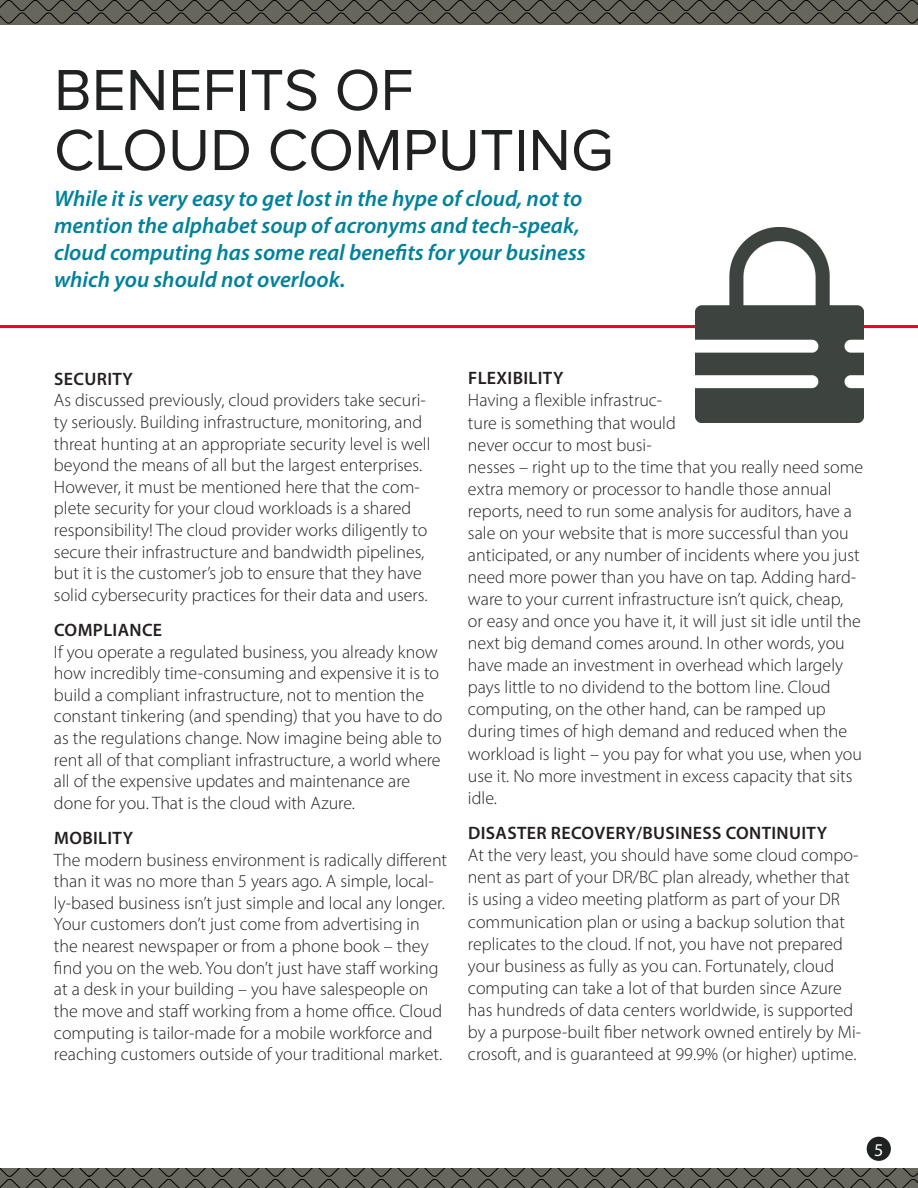
<style>
.page{position:relative;width:918px;height:1188px;background:#fff}
.page>*{position:absolute;margin:0;border:0;box-sizing:border-box;transform-origin:0 0}
.t1{font:60px/60px "Proxima Nova";color:#202222}
.t2{font:italic 600 22.5px/27px "Myriad Pro";color:#00829b}
.t3{font:300 18px/22px "Myriad Pro";color:#231f20}
.t4{font:600 18px "Myriad Pro";letter-spacing:.02em;color:#231f20}
.t5{font:18px "Myriad Pro";color:#fff}
</style>
<div class="page">
<hr style="left:0;top:325px;width:918px;height:3px;background:#ef0027">
<svg style="left:0;top:0;width:918px;height:24px;fill:#67665d"></svg>
<img style="left:695px;top:227px;width:169px;height:196px">
<div style="left:867px;top:1137px;width:24px;height:24px;background:#202222;border-radius:50%"></div>
<svg style="left:0;top:1168px;width:918px;height:20px;fill:#67665d"></svg>
<h1 class="t1" style="left:54px;top:63px;width:561px">BENEFITS OF<br>CLOUD COMPUTING</h1>
<p class="t2" style="left:54px;top:185px;width:533px">While it is very easy to get lost in the hype of cloud, not to mention the alphabet soup of acronyms and tech-speak, cloud computing has some real benefits for your business which you should not overlook.</p>
<p class="t4" style="left:54px;top:367px;width:80px">SECURITY</p>
<p class="t3" style="left:54px;top:389px;width:378px;line-height:21.6px">As discussed previously, cloud providers take securi&shy;ty seriously. Building infrastructure, monitoring, and threat hunting at an appropriate security level is well beyond the means of all but the largest enterprises.<br>However, it must be mentioned here that the com&shy;plete security for your cloud workloads is a shared responsibility! The cloud provider works diligently to secure their infrastructure and bandwidth pipelines, but it is the customer’s job to ensure that they have solid cybersecurity practices for their data and users.</p>
<p class="t4" style="left:54px;top:618px;width:110px">COMPLIANCE</p>
<p class="t3" style="left:54px;top:641px;width:390px;line-height:21.6px">If you operate a regulated business, you already know how incredibly time-consuming and expensive it is to build a compliant infrastructure, not to mention the constant tinkering (and spending) that you have to do as the regulations change. Now imagine being able to rent all of that compliant infrastructure, a world where all of the expensive updates and maintenance are done for you. That is the cloud with Azure.</p>
<p class="t4" style="left:54px;top:827px;width:80px">MOBILITY</p>
<p class="t3" style="left:54px;top:849px;width:395px;line-height:21.6px">The modern business environment is radically different than it was no more than 5 years ago. A simple, local&shy;ly-based business isn’t just simple and local any longer.<br>Your customers don’t just come from advertising in the nearest newspaper or from a phone book – they find you on the web. You don’t just have staff working at a desk in your building – you have salespeople on the move and staff working from a home office. Cloud computing is tailor-made for a mobile workforce and reaching customers outside of your traditional market.</p>
<p class="t4" style="left:468px;top:367px;width:97px">FLEXIBILITY</p>
<p class="t3" style="left:468px;top:389px;width:397px">Having a flexible infrastruc-<br>ture is something that would<br>never occur to most busi-<br>nesses – right up to the time that you really need some extra memory or processor to handle those annual reports, need to run some analysis for auditors, have a sale on your website that is more successful than you anticipated, or any number of incidents where you just need more power than you have on tap. Adding hard&shy;ware to your current infrastructure isn’t quick, cheap,<br>or easy and once you have it, it will just sit idle until the next big demand comes around. In other words, you have made an investment in overhead which largely pays little to no dividend to the bottom line. Cloud computing, on the other hand, can be ramped up during times of high demand and reduced when the workload is light – you pay for what you use, when you use it. No more investment in excess capacity that sits idle.</p>
<p class="t4" style="left:468px;top:822px;width:360px">DISASTER RECOVERY/BUSINESS CONTINUITY</p>
<p class="t3" style="left:468px;top:844px;width:395px">At the very least, you should have some cloud compo&shy;nent as part of your DR/BC plan already, whether that is using a video meeting platform as part of your DR communication plan or using a backup solution that replicates to the cloud. If not, you have not prepared your business as fully as you can. Fortunately, cloud computing can take a lot of that burden since Azure has hundreds of data centers worldwide, is supported by a purpose-built fiber network owned entirely by Mi&shy;crosoft, and is guaranteed at 99.9% (or higher) uptime.</p>
<p class="t5" style="left:874px;top:1138px;width:11px">5</p>
</div>
